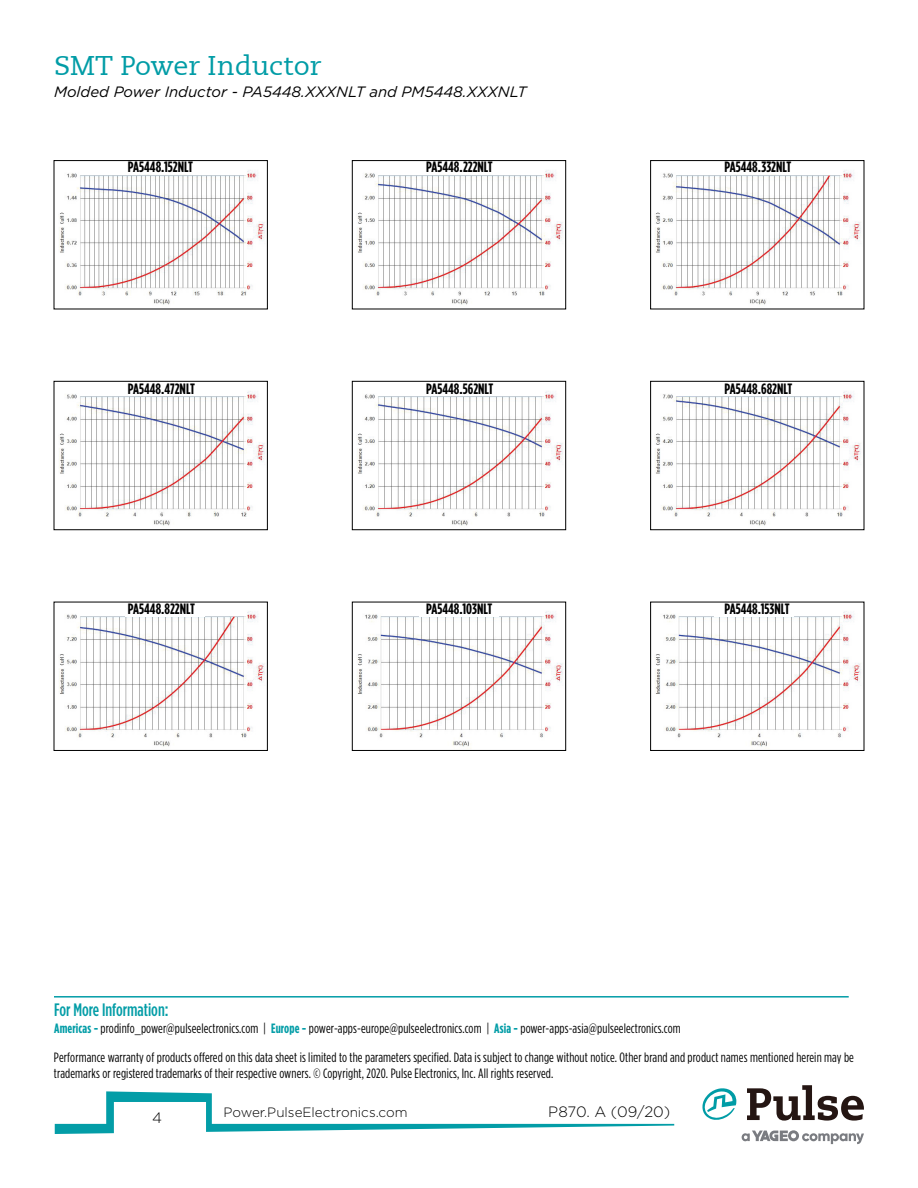
<style>
.page{position:relative;width:918px;height:1188px;background:#fff}
.page>*{position:absolute;margin:0;border:0;box-sizing:border-box;transform-origin:0 0}
.t1{font:27px "Caecilia LT";color:#009ca6}
.t2{font:500 18px "Gotham Condensed";color:#039da7}
.t3{font:700 15px "Gotham Condensed";color:#000}
.t4{font:italic 15px "Gotham";color:#000}
.t5{font:300 15px "Gotham";color:#000}
.t6{font:13.5px/28.8px "Gotham Condensed";letter-spacing:.01em;color:#000}
.t7{font:300 13.5px "Gotham";color:#000}
.s1{font-weight:700;color:#039da7}
</style>
<div class="page">
<svg style="left:55px;top:1091px;width:619px;height:43px"></svg>
<svg style="left:742px;top:1130px;width:122px;height:14px"></svg>
<svg style="left:747px;top:1085px;width:117px;height:36px"></svg>
<svg style="left:702px;top:1088px;width:34px;height:32px"></svg>
<hr style="left:54px;top:996px;width:795px;height:2px;background:#039da7">
<img style="left:59px;top:170px;width:206px;height:135px">
<div style="left:125px;top:161px;width:79px;height:13px;background:#fff"></div>
<div style="left:54px;top:160px;width:214px;height:149px;border:1px solid #000"></div>
<img style="left:59px;top:611px;width:206px;height:136px">
<div style="left:125px;top:603px;width:79px;height:14px;background:#fff"></div>
<div style="left:54px;top:602px;width:214px;height:149px;border:1px solid #000"></div>
<img style="left:59px;top:391px;width:206px;height:135px">
<div style="left:125px;top:381px;width:79px;height:14px;background:#fff"></div>
<div style="left:54px;top:381px;width:214px;height:149px;border:1px solid #000"></div>
<img style="left:357px;top:170px;width:206px;height:135px">
<div style="left:419px;top:161px;width:80px;height:13px;background:#fff"></div>
<div style="left:352px;top:160px;width:214px;height:149px;border:1px solid #000"></div>
<img style="left:357px;top:611px;width:206px;height:136px">
<div style="left:419px;top:603px;width:80px;height:14px;background:#fff"></div>
<div style="left:352px;top:602px;width:214px;height:149px;border:1px solid #000"></div>
<img style="left:357px;top:391px;width:206px;height:135px">
<div style="left:419px;top:381px;width:80px;height:14px;background:#fff"></div>
<div style="left:352px;top:381px;width:214px;height:149px;border:1px solid #000"></div>
<img style="left:655px;top:170px;width:206px;height:135px">
<div style="left:714px;top:161px;width:80px;height:13px;background:#fff"></div>
<div style="left:650px;top:160px;width:214px;height:149px;border:1px solid #000"></div>
<img style="left:655px;top:611px;width:206px;height:136px">
<div style="left:714px;top:603px;width:80px;height:14px;background:#fff"></div>
<div style="left:650px;top:602px;width:214px;height:149px;border:1px solid #000"></div>
<img style="left:655px;top:391px;width:206px;height:135px">
<div style="left:714px;top:381px;width:80px;height:14px;background:#fff"></div>
<div style="left:650px;top:381px;width:214px;height:149px;border:1px solid #000"></div>
<h1 class="t1" style="left:54px;top:50px;width:269px">SMT Power Inductor</h1>
<p class="t4" style="left:54px;top:83px;width:474px">Molded Power Inductor - PA5448.XXXNLT and PM5448.XXXNLT</p>
<p class="t3" style="left:128px;top:158px;width:67px">PA5448.152NLT</p>
<p class="t3" style="left:426px;top:158px;width:68px">PA5448.222NLT</p>
<p class="t3" style="left:725px;top:158px;width:68px">PA5448.332NLT</p>
<p class="t3" style="left:128px;top:380px;width:69px">PA5448.472NLT</p>
<p class="t3" style="left:426px;top:380px;width:69px">PA5448.562NLT</p>
<p class="t3" style="left:725px;top:380px;width:69px">PA5448.682NLT</p>
<p class="t3" style="left:128px;top:600px;width:69px">PA5448.822NLT</p>
<p class="t3" style="left:426px;top:600px;width:67px">PA5448.103NLT</p>
<p class="t3" style="left:725px;top:600px;width:67px">PA5448.153NLT</p>
<h2 class="t2" style="left:54px;top:999px;width:116px">For More Information:</h2>
<p class="t6" style="left:54px;top:1014px;width:802px"><span class="s1">Americas -</span> prodinfo_power@pulseelectronics.com | <span class="s1">Europe -</span> power-apps-europe@pulseelectronics.com | <span class="s1">Asia -</span> power-apps-asia@pulseelectronics.com<br>Performance warranty of products offered on this data sheet is limited to the parameters specified. Data is subject to change without notice. Other brand and product names mentioned herein may be</p>
<p class="t6" style="left:54px;top:1059px;width:501px">trademarks or registered trademarks of their respective owners. © Copyright, 2020. Pulse Electronics, Inc. All rights reserved.</p>
<p class="t5" style="left:152px;top:1109px;width:11px">4</p>
<p class="t7" style="left:224px;top:1104px;width:186px">Power.PulseElectronics.com</p>
<p class="t5" style="left:548px;top:1103px;width:123px">P870. A (09/20)</p>
</div>
